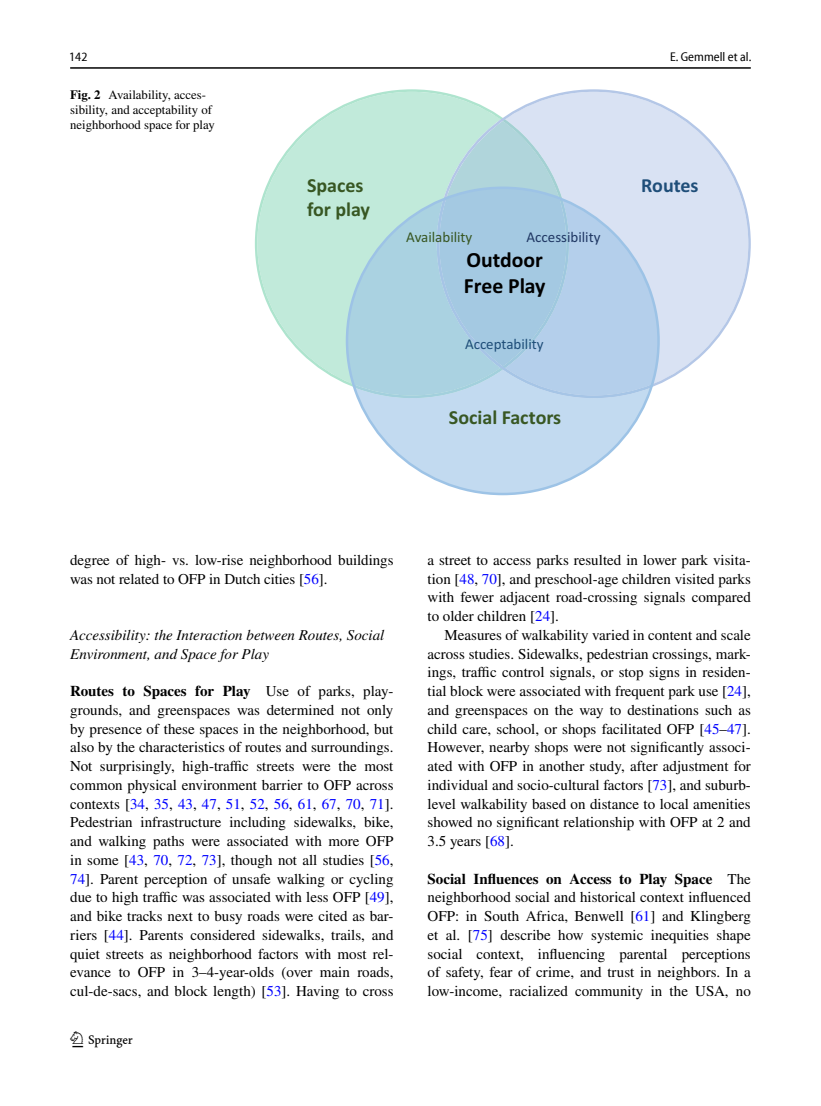
<style>
.page{position:relative;width:821px;height:1106px;background:#fff}
.page>*{position:absolute;margin:0;border:0;box-sizing:border-box;transform-origin:0 0}
.t1{font:22.5px "Springnew Regular 3";color:#000}
.t2{font:21.75px/26px "Calibri Bold 2";color:#000}
.t3{font:20.1px "Calibri Bold 2";letter-spacing:-.01em;color:#385723}
.t4{font:19.95px "Calibri Bold 2";color:#385723}
.t5{font:19.95px "Calibri Bold 2";color:#1f4e79}
.t6{font:15px/18.8px "STIX";color:#000;text-align:justify}
.t7{font:italic 15px/18.8px "STIX";color:#000}
.t8{font:15px "Calibri 2";color:#203864}
.t9{font:15px "Calibri 2";color:#1f4e79}
.t10{font:15px "Calibri 2";color:#385723}
.t11{font:12.75px/15px "STIX";color:#000}
.t12{font:semi-condensed 12.75px "Myriad Pro Unic";color:#000}
.s1{font-weight:700}
.s2{color:#00f}
</style>
<div class="page">
<hr style="left:70px;top:67px;width:680px;height:2px;background:#000">
<svg style="left:255px;top:89px;width:182px;height:295px;fill:#c1eada"></svg>
<svg style="left:437px;top:89px;width:313px;height:295px;fill:#d9e2f3"></svg>
<svg style="left:347px;top:119px;width:311px;height:67px;background:#c6e2e4"></svg>
<svg style="left:346px;top:186px;width:314px;height:309px;background:#bcd8ea"></svg>
<p class="t12" style="left:69px;top:52px;width:20px">142</p>
<p class="t12" style="left:670px;top:52px;width:83px">E. Gemmell et al.</p>
<p class="t11" style="left:70px;top:88px;width:146px"><span class="s1">Fig. 2</span> Availability, acces&shy;sibility, and acceptability of neighborhood space for play</p>
<h3 class="t4" style="left:307px;top:172px;width:58px">Spaces</h3>
<h3 class="t3" style="left:307px;top:195px;width:64px">for play</h3>
<p class="t10" style="left:406px;top:227px;width:68px">Availability</p>
<p class="t8" style="left:526px;top:227px;width:75px">Accessibility</p>
<h2 class="t2" style="left:464px;top:246px;width:83px">Outdoor<br>Free Play</h2>
<p class="t9" style="left:465px;top:334px;width:80px">Acceptability</p>
<h3 class="t4" style="left:449px;top:403px;width:114px">Social Factors</h3>
<h3 class="t5" style="left:641px;top:171px;width:59px">Routes</h3>
<p class="t6" style="left:70px;top:551px;width:325px">degree of high- vs. low-rise neighborhood buildings was not related to OFP in Dutch cities [<span class="s2">56</span>].</p>
<p class="t7" style="left:70px;top:625px;width:316px">Accessibility: the Interaction between Routes, Social<br>Environment, and Space for Play</p>
<p class="t6" style="left:70px;top:682px;width:325px"><span class="s1">Routes to Spaces for Play</span> Use of parks, play&shy;grounds, and greenspaces was determined not only by presence of these spaces in the neighborhood, but also by the characteristics of routes and surroundings.<br>Not surprisingly, high-traffic streets were the most common physical environment barrier to OFP across contexts [<span class="s2">34</span>, <span class="s2">35</span>, <span class="s2">43</span>, <span class="s2">47</span>, <span class="s2">51</span>, <span class="s2">52</span>, <span class="s2">56</span>, <span class="s2">61</span>, <span class="s2">67</span>, <span class="s2">70</span>, <span class="s2">71</span>].<br>Pedestrian infrastructure including sidewalks, bike, and walking paths were associated with more OFP in some [<span class="s2">43</span>, <span class="s2">70</span>, <span class="s2">72</span>, <span class="s2">73</span>], though not all studies [<span class="s2">56</span>, <span class="s2">74</span>]. Parent perception of unsafe walking or cycling due to high traffic was associated with less OFP [<span class="s2">49</span>], and bike tracks next to busy roads were cited as bar&shy;riers [<span class="s2">44</span>]. Parents considered sidewalks, trails, and quiet streets as neighborhood factors with most rel&shy;evance to OFP in 3–4-year-olds (over main roads, cul-de-sacs, and block length) [<span class="s2">53</span>]. Having to cross</p>
<h1 class="t1" style="left:72px;top:1031px;width:62px">1 3</h1>
<p class="t6" style="left:427px;top:551px;width:325px">a street to access parks resulted in lower park visita&shy;tion [<span class="s2">48</span>, <span class="s2">70</span>], and preschool-age children visited parks with fewer adjacent road-crossing signals compared to older children [<span class="s2">24</span>].</p>
<p class="t6" style="left:427px;top:626px;width:325px;text-indent:17px">Measures of walkability varied in content and scale across studies. Sidewalks, pedestrian crossings, mark&shy;ings, traffic control signals, or stop signs in residen&shy;tial block were associated with frequent park use [<span class="s2">24</span>], and greenspaces on the way to destinations such as child care, school, or shops facilitated OFP [<span class="s2">45</span>–<span class="s2">47</span>].<br>However, nearby shops were not significantly associ&shy;ated with OFP in another study, after adjustment for individual and socio-cultural factors [<span class="s2">73</span>], and suburb&shy;level walkability based on distance to local amenities showed no significant relationship with OFP at 2 and 3.5 years [<span class="s2">68</span>].</p>
<p class="t6" style="left:427px;top:870px;width:325px"><span class="s1">Social Influences on Access to Play Space</span> The neighborhood social and historical context influenced OFP: in South Africa, Benwell [<span class="s2">61</span>] and Klingberg et al. [<span class="s2">75</span>] describe how systemic inequities shape social context, influencing parental perceptions of safety, fear of crime, and trust in neighbors. In a low-income, racialized community in the USA, no</p>
</div>
